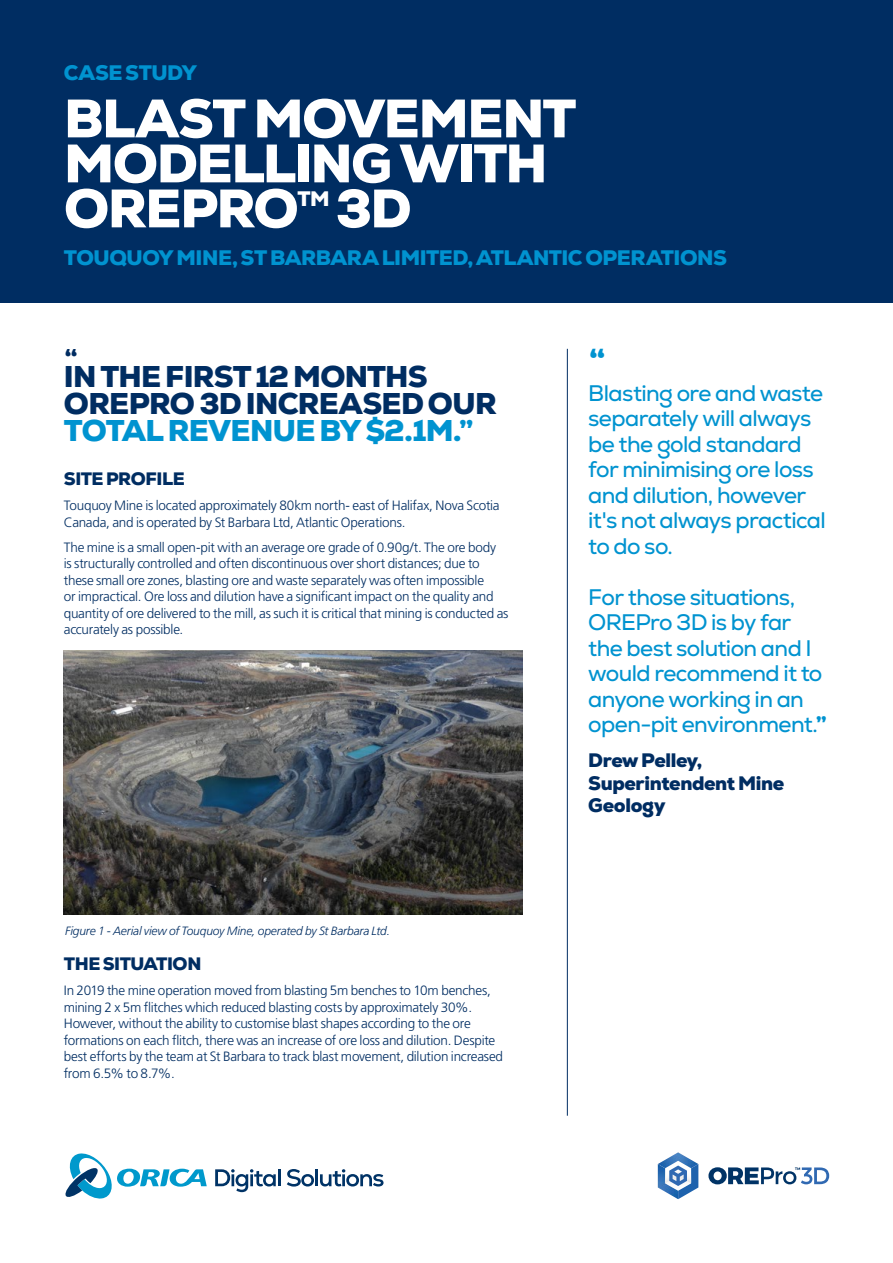
<style>
.page{position:relative;width:893px;height:1263px;background:#fff}
.page>*{position:absolute;margin:0;border:0;box-sizing:border-box;transform-origin:0 0}
.t1{font:900 54px/45px "Nexa";letter-spacing:-.025em;color:#fff}
.t2{font:900 37.5px "Nexa";color:#0093d0}
.t3{font:900 30px/27px "Nexa";letter-spacing:-.025em;color:#002d62}
.t4{font:900 30px "Nexa";letter-spacing:-.025em;color:#0093d0}
.t5{font:22.5px/25.5px "Nexa";letter-spacing:-.03em;color:#0093d0}
.t6{font:900 21px "Nexa";letter-spacing:-.02em;color:#0093d0}
.t7{font:900 21px "Nexa";color:#fff}
.t8{font:900 19.5px/22.5px "Nexa";letter-spacing:-.02em;color:#002d62}
.t9{font:900 18px "Nexa";letter-spacing:-.025em;color:#002d62}
.t10{font:13.5px/16.5px "Frutiger LT 45 Lt";letter-spacing:-.015em;color:#002d62}
.t11{font:12px "Frutiger LT 46 Lt It";letter-spacing:-.01em;color:#002d62}
.s1{font-weight:900}
</style>
<div class="page">
<div style="left:0;top:0;width:893px;height:303px;background:#002d62"></div>
<hr style="left:567px;top:349px;width:1px;height:767px;background:#002d62">
<img style="left:64px;top:650px;width:459px;height:264px">
<svg style="left:708px;top:1167px;width:121px;height:17px"></svg>
<img style="left:658px;top:1168px;width:40px;height:31px">
<img style="left:658px;top:1152px;width:40px;height:16px">
<svg style="left:665px;top:1161px;width:26px;height:30px"></svg>
<svg style="left:65px;top:1153px;width:142px;height:46px"></svg>
<svg style="left:215px;top:1169px;width:61px;height:23px"></svg>
<hr style="left:278px;top:1169px;width:3px;height:17px;background:#036">
<svg style="left:287px;top:1169px;width:27px;height:17px"></svg>
<hr style="left:315px;top:1169px;width:3px;height:17px;background:#036">
<svg style="left:320px;top:1169px;width:63px;height:17px"></svg>
<h3 class="t6" style="left:64px;top:59px;width:135px">CASE STUDY</h3>
<h1 class="t1" style="left:64px;top:95px;width:514px">BLAST MOVEMENT<br>MODELLING WITH<br>OREPRO</h1>
<h3 class="t7" style="left:298px;top:185px;width:34px">TM</h3>
<h1 class="t1" style="left:335px;top:185px;width:78px">3D</h1>
<h3 class="t6" style="left:64px;top:244px;width:665px">TOUQUOY MINE, ST BARBARA LIMITED, ATLANTIC OPERATIONS</h3>
<h3 class="t3" style="left:64px;top:346px;width:16px">“</h3>
<h3 class="t3" style="left:64px;top:363px;width:434px">IN THE FIRST 12 MONTHS<br>OREPRO 3D INCREASED OUR</h3>
<h3 class="t4" style="left:64px;top:411px;width:411px">TOTAL REVENUE BY $2.1M.”</h3>
<h3 class="t9" style="left:64px;top:467px;width:122px">SITE PROFILE</h3>
<p class="t10" style="left:64px;top:498px;width:437px">Touquoy Mine is located approximately 80km north- east of Halifax, Nova Scotia<br>Canada, and is operated by St Barbara Ltd, Atlantic Operations.</p>
<p class="t10" style="left:64px;top:539px;width:446px">The mine is a small open-pit with an average ore grade of 0.90g/t. The ore body<br>is structurally controlled and often discontinuous over short distances; due to these small ore zones, blasting ore and waste separately was often impossible<br>or impractical. Ore loss and dilution have a significant impact on the quality and quantity of ore delivered to the mill, as such it is critical that mining is conducted as accurately as possible.</p>
<p class="t11" style="left:65px;top:924px;width:326px">Figure 1 - Aerial view of Touquoy Mine, operated by St Barbara Ltd.</p>
<h3 class="t9" style="left:64px;top:952px;width:139px">THE SITUATION</h3>
<p class="t10" style="left:64px;top:982px;width:441px">In 2019 the mine operation moved from blasting 5m benches to 10m benches, mining 2 x 5m flitches which reduced blasting costs by approximately 30%.<br>However, without the ability to customise blast shapes according to the ore formations on each flitch, there was an increase of ore loss and dilution. Despite best efforts by the team at St Barbara to track blast movement, dilution increased from 6.5% to 8.7%.</p>
<h2 class="t2" style="left:588px;top:338px;width:19px">“</h2>
<h3 class="t5" style="left:588px;top:380px;width:239px">Blasting ore and waste separately will always be the gold standard for minimising ore loss and dilution, however it's not always practical to do so.</h3>
<h3 class="t5" style="left:588px;top:584px;width:240px">For those situations,<br>OREPro 3D is by far the best solution and I would recommend it to anyone working in an open-pit environment.<span class="s1">”</span></h3>
<h3 class="t8" style="left:588px;top:749px;width:198px">Drew Pelley,<br>Superintendent Mine<br>Geology</h3>
</div>
